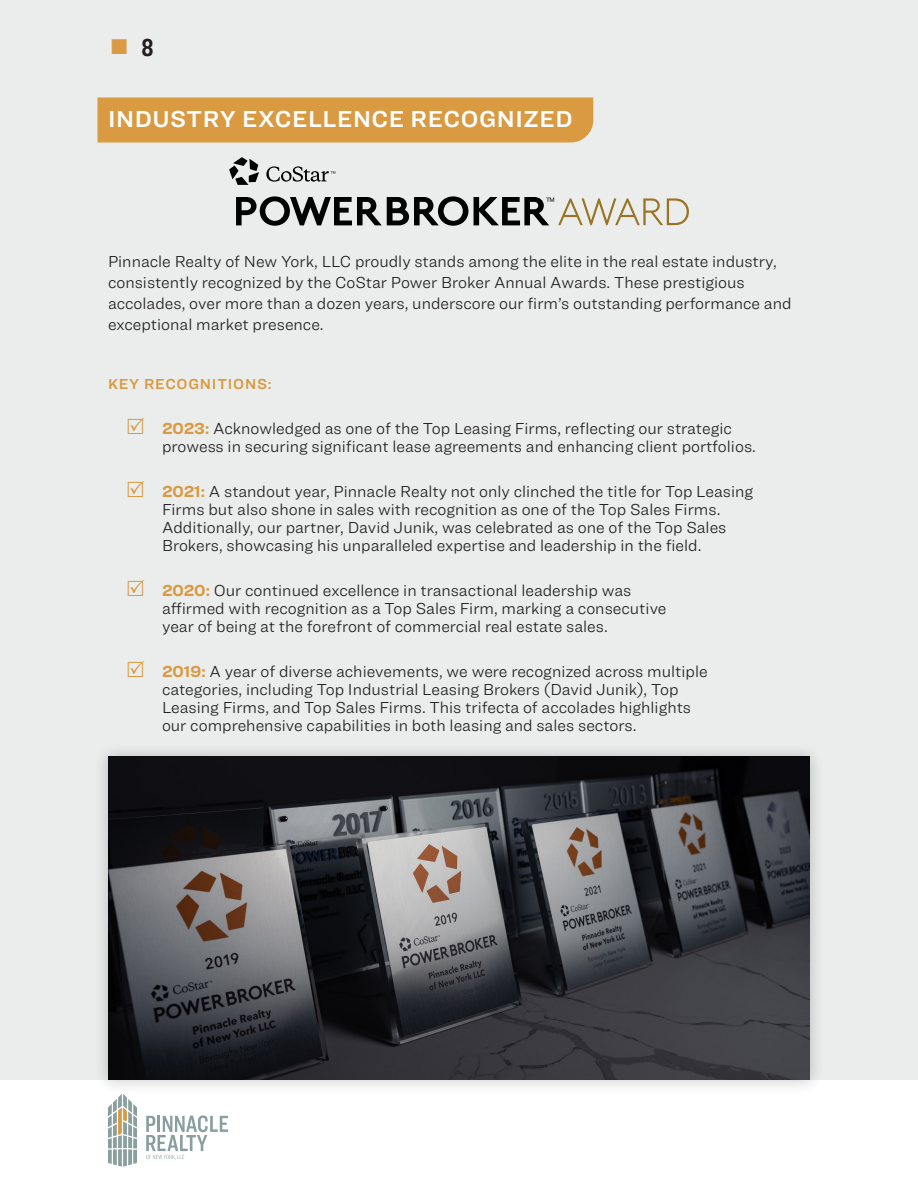
<style>
.page{position:relative;width:918px;height:1188px;background:#fff}
.page>*{position:absolute;margin:0;border:0;box-sizing:border-box;transform-origin:0 0}
.t1{font:700 25.5px "Ringside Compressed";color:#231f20}
.CP__Section_Title_16pt_Semibold_Paper__r{font:600 24px "Ringside";letter-spacing:.025em;color:#fff}
.CP__Letter_Paragraph_11pt_Light_black{font:300 16.5px/18px "Ringside";color:#231f20}
.CP__Heading_10pt_Semi_Gold{font:600 15px "Ringside";letter-spacing:.05em;color:#d99a41}
.s1{color:#d99a41}
.s2{font-weight:700;color:#d99a41}
</style>
<div class="page">
<svg style="left:146px;top:1115px;width:82px;height:45px"></svg>
<svg style="left:108px;top:1095px;width:29px;height:72px"></svg>
<div style="left:0;top:0;width:918px;height:1080px;background:#eaedec"></div>
<div style="left:93px;top:742px;width:733px;height:353px;background:#231f20;opacity:.25"></div>
<img style="left:108px;top:757px;width:702px;height:323px">
<svg style="left:236px;top:196px;width:232px;height:30px"></svg>
<svg style="left:229px;top:157px;width:30px;height:28px"></svg>
<svg style="left:266px;top:166px;width:69px;height:16px"></svg>
<svg style="left:474px;top:197px;width:215px;height:28px"></svg>
<div style="left:98px;top:98px;width:495px;height:44px;background:#d99a41"></div>
<h1 class="t1" style="left:110px;top:30px;width:45px"><span class="s1">■</span> 8</h1>
<p class="CP__Section_Title_16pt_Semibold_Paper__r" style="left:108px;top:101px;width:466px">INDUSTRY EXCELLENCE RECOGNIZED</p>
<p class="CP__Letter_Paragraph_11pt_Light_black" style="left:108px;top:251px;width:685px;line-height:21px">Pinnacle Realty of New York, LLC proudly stands among the elite in the real estate industry, consistently recognized by the CoStar Power Broker Annual Awards. These prestigious accolades, over more than a dozen years, underscore our firm’s outstanding performance and exceptional market presence.</p>
<p class="CP__Heading_10pt_Semi_Gold" style="left:108px;top:373px;width:165px">KEY RECOGNITIONS:</p>
<p class="CP__Letter_Paragraph_11pt_Light_black" style="left:162px;top:419px;width:596px"><span class="s2">2023:</span> Acknowledged as one of the Top Leasing Firms, reflecting our strategic prowess in securing significant lease agreements and enhancing client portfolios.</p>
<p class="CP__Letter_Paragraph_11pt_Light_black" style="left:162px;top:482px;width:593px"><span class="s2">2021:</span> A standout year, Pinnacle Realty not only clinched the title for Top Leasing Firms but also shone in sales with recognition as one of the Top Sales Firms.<br>Additionally, our partner, David Junik, was celebrated as one of the Top Sales Brokers, showcasing his unparalleled expertise and leadership in the field.</p>
<p class="CP__Letter_Paragraph_11pt_Light_black" style="left:162px;top:581px;width:506px"><span class="s2">2020:</span> Our continued excellence in transactional leadership was affirmed with recognition as a Top Sales Firm, marking a consecutive year of being at the forefront of commercial real estate sales.</p>
<p class="CP__Letter_Paragraph_11pt_Light_black" style="left:162px;top:662px;width:547px"><span class="s2">2019:</span> A year of diverse achievements, we were recognized across multiple categories, including Top Industrial Leasing Brokers (David Junik), Top Leasing Firms, and Top Sales Firms. This trifecta of accolades highlights our comprehensive capabilities in both leasing and sales sectors.</p>
</div>
